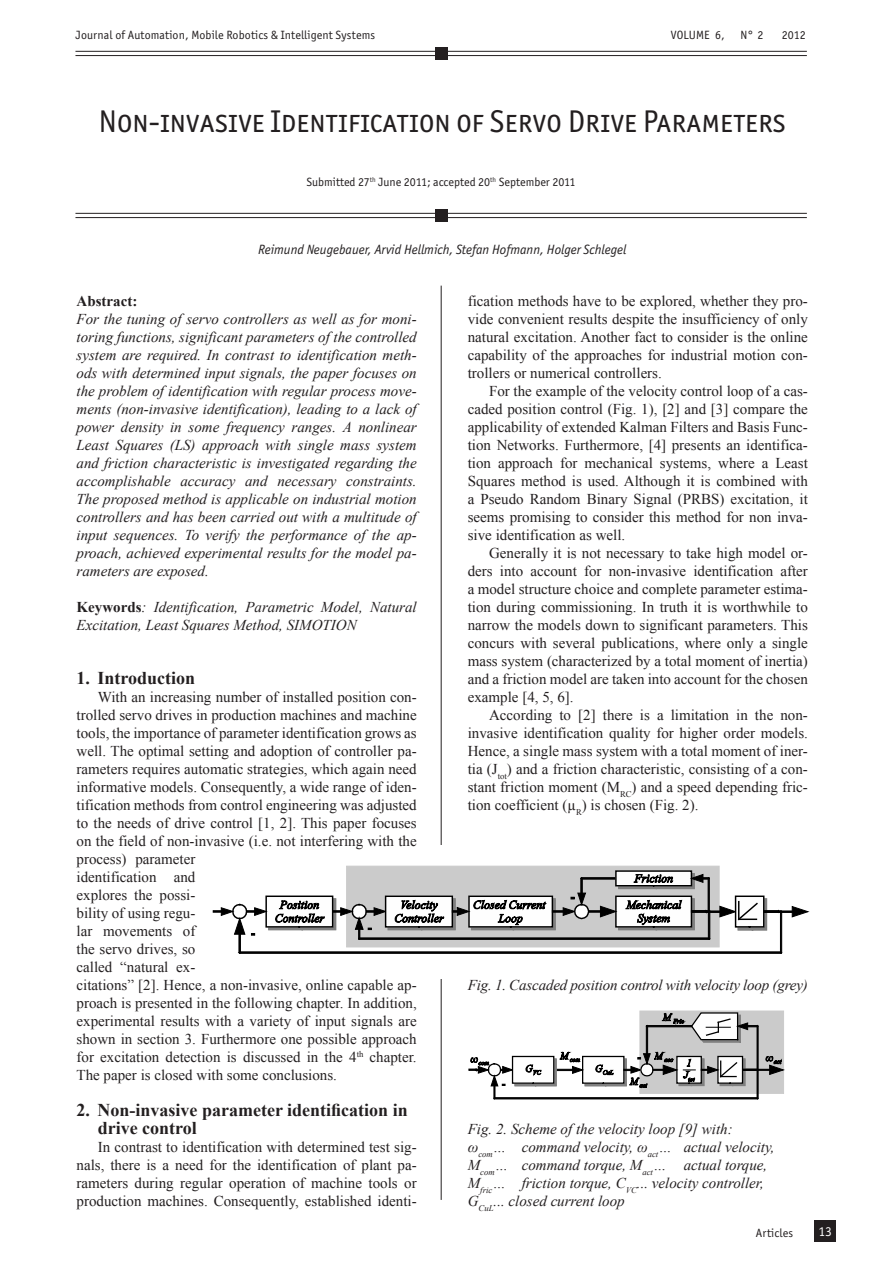
<style>
.page{position:relative;width:893px;height:1263px;background:#fff}
.page>*{position:absolute;margin:0;border:0;box-sizing:border-box;transform-origin:0 0}
.t1{font:31.5px "Officina Sans ITC Book SC";color:#231f20}
.t2{font:700 18px/18px "Times New Roman";color:#231f20}
.t3{font:15px/18px "Times New Roman";color:#231f20;text-align:justify}
.t4{font:italic 15px/18px "Times New Roman";color:#231f20}
.t5{font:700 15px "Times New Roman";color:#231f20}
.t6{font:italic 13.5px "Officina Sans ITC";color:#231f20}
.t7{font:13.5px "Officina Sans ITC";color:#fff}
.t8{font:12px "Officina Sans ITC";letter-spacing:.01em;color:#231f20}
.s1{font-weight:700;font-style:normal}
</style>
<div class="page">
<hr style="left:75px;top:213px;width:732px;height:1px;background:#231f20">
<hr style="left:75px;top:217px;width:732px;height:1px;background:#231f20">
<div style="left:435px;top:209px;width:13px;height:13px;background:#231f20"></div>
<hr style="left:75px;top:51px;width:732px;height:1px;background:#231f20">
<hr style="left:75px;top:55px;width:732px;height:1px;background:#231f20">
<div style="left:435px;top:47px;width:13px;height:13px;background:#231f20"></div>
<hr style="left:441px;top:286px;width:1px;height:914px;background:#231f20">
<div style="left:815px;top:1220px;width:21px;height:22px;background:#231f20"></div>
<div style="left:430px;top:845px;width:26px;height:134px;background:#fff"></div>
<svg style="left:212px;top:865px;width:597px;height:89px"></svg>
<svg style="left:468px;top:1010px;width:316px;height:90px"></svg>
<p class="t8" style="left:76px;top:28px;width:301px">Journal of Automation, Mobile Robotics &amp; Intelligent Systems</p>
<p class="t8" style="left:671px;top:28px;width:55px">VOLUME 6,</p>
<p class="t8" style="left:740px;top:28px;width:25px">N° 2</p>
<p class="t8" style="left:782px;top:28px;width:25px">2012</p>
<h1 class="t1" style="left:99px;top:102px;width:688px">Non-invasive Identification of Servo Drive Parameters</h1>
<p class="t8" style="left:306px;top:175px;width:271px">Submitted 27<sup>th</sup> June 2011; accepted 20<sup>th</sup> September 2011</p>
<p class="t6" style="left:258px;top:242px;width:370px">Reimund Neugebauer, Arvid Hellmich, Stefan Hofmann, Holger Schlegel</p>
<p class="t5" style="left:77px;top:291px;width:62px">Abstract:</p>
<p class="t4" style="left:77px;top:310px;width:342px;text-align:justify">For the tuning of servo controllers as well as for moni&shy;toring functions, significant parameters of the controlled system are required. In contrast to identification meth&shy;ods with determined input signals, the paper focuses on the problem of identification with regular process move&shy;ments (non-invasive identification), leading to a lack of power density in some frequency ranges. A nonlinear Least Squares (LS) approach with single mass system and friction characteristic is investigated regarding the accomplishable accuracy and necessary constraints.<br>The proposed method is applicable on industrial motion controllers and has been carried out with a multitude of input sequences. To verify the performance of the ap&shy;proach, achieved experimental results for the model pa&shy;rameters are exposed.</p>
<p class="t4" style="left:77px;top:598px;width:342px"><span class="s1">Keywords</span>: Identification, Parametric Model, Natural<br>Excitation, Least Squares Method, SIMOTION</p>
<p class="t2" style="left:77px;top:669px;width:120px">1. Introduction</p>
<p class="t3" style="left:77px;top:688px;width:342px;text-align:left;text-indent:21px">With an increasing number of installed position con&shy;trolled servo drives in production machines and machine tools, the importance of parameter identification grows as well. The optimal setting and adoption of controller pa&shy;rameters requires automatic strategies, which again need informative models. Consequently, a wide range of iden&shy;tification methods from control engineering was adjusted to the needs of drive control [1, 2]. This paper focuses on the field of non-invasive (i.e. not interfering with the process) parameter<br>identification and<br>explores the possi-<br>bility of using regu-<br>lar movements of<br>the servo drives, so<br>called “natural ex-<br>citations” [2]. Hence, a non-invasive, online capable ap&shy;proach is presented in the following chapter. In addition, experimental results with a variety of input signals are shown in section 3. Furthermore one possible approach for excitation detection is discussed in the 4<sup>th</sup> chapter.<br>The paper is closed with some conclusions.</p>
<p class="t2" style="left:98px;top:1101px;width:311px;text-indent:-21px">2. Non-invasive parameter identification in drive control</p>
<p class="t3" style="left:77px;top:1138px;width:342px;text-indent:21px">In contrast to identification with determined test sig&shy;nals, there is a need for the identification of plant pa&shy;rameters during regular operation of machine tools or production machines. Consequently, established identi-</p>
<p class="t3" style="left:468px;top:292px;width:342px">fication methods have to be explored, whether they pro&shy;vide convenient results despite the insufficiency of only natural excitation. Another fact to consider is the online capability of the approaches for industrial motion con&shy;trollers or numerical controllers.</p>
<p class="t3" style="left:468px;top:382px;width:342px;text-indent:21px">For the example of the velocity control loop of a cas&shy;caded position control (Fig. 1), [2] and [3] compare the applicability of extended Kalman Filters and Basis Func&shy;tion Networks. Furthermore, [4] presents an identifica&shy;tion approach for mechanical systems, where a Least Squares method is used. Although it is combined with a Pseudo Random Binary Signal (PRBS) excitation, it seems promising to consider this method for non inva&shy;sive identification as well.</p>
<p class="t3" style="left:468px;top:544px;width:342px;text-indent:21px">Generally it is not necessary to take high model or&shy;ders into account for non-invasive identification after a model structure choice and complete parameter estima&shy;tion during commissioning. In truth it is worthwhile to narrow the models down to significant parameters. This concurs with several publications, where only a single mass system (characterized by a total moment of inertia) and a friction model are taken into account for the chosen example [4, 5, 6].</p>
<p class="t3" style="left:468px;top:706px;width:342px;text-indent:21px">According to [2] there is a limitation in the non&shy;invasive identification quality for higher order models.<br>Hence, a single mass system with a total moment of iner&shy;tia (J<sub>tot</sub>) and a friction characteristic, consisting of a con&shy;stant friction moment (M<sub>RC</sub>) and a speed depending fric&shy;tion coefficient (µ<sub>R</sub>) is chosen (Fig. 2).</p>
<p class="t4" style="left:468px;top:976px;width:342px">Fig. 1. Cascaded position control with velocity loop (grey)</p>
<p class="t4" style="left:468px;top:1120px;width:308px">Fig. 2. Scheme of the velocity loop [9] with: ω<sub>com</sub>… command velocity, ω<sub>act</sub>… actual velocity, M<sub>com</sub>… command torque, M<sub>act</sub>… actual torque, M<sub>fric</sub>… friction torque, C<sub>VC</sub>... velocity controller, G<sub>CuL</sub>... closed current loop</p>
<p class="t8" style="left:756px;top:1226px;width:39px">Articles</p>
<p class="t7" style="left:818px;top:1224px;width:15px">13</p>
</div>
